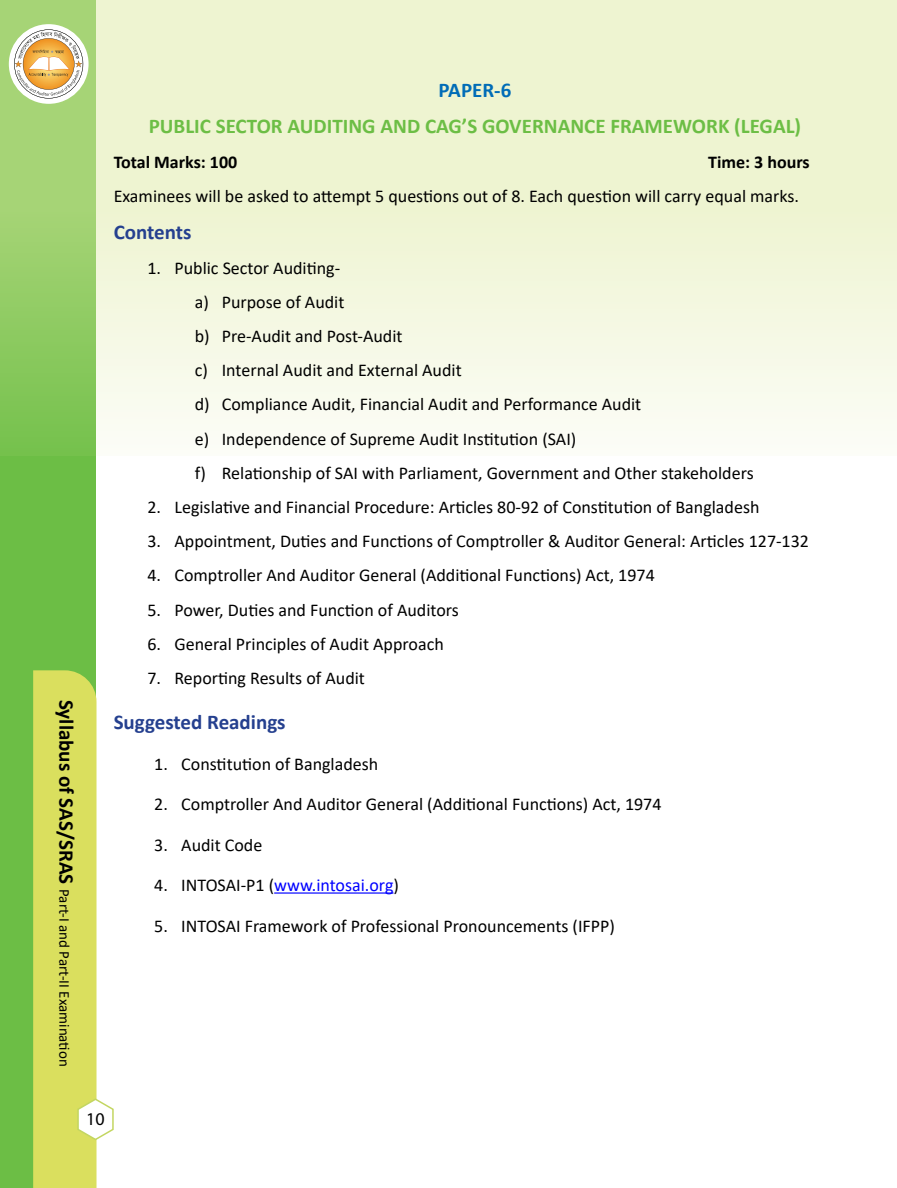
<style>
.page{position:relative;width:897px;height:1188px;background:#fff}
.page>*{position:absolute;margin:0;border:0;box-sizing:border-box;transform-origin:0 0}
.t1{font:700 21px "Calibri";color:#6cbe45}
.t2{font:700 21px "Calibri";color:#25408f}
.t3{font:700 21px "Calibri";color:#006cb7}
.t4{font:18px/34.2px "Calibri";color:#000}
.t5{font:18px "Calibri";color:#00f}
.t6{font:700 18px "Calibri";color:#000}
.t7{font:18px "Myriad Pro";color:#000}
.t8{font:15px "Calibri";color:#000}
.s1{font-weight:700;font-size:21px}
.s2{color:#000}
</style>
<div class="page">
<div style="left:0;top:0;width:95px;height:1188px;background:#6cbe45"></div>
<svg style="left:0;top:0;width:896px;height:456px;background:#e9f2d0"></svg>
<svg style="left:33px;top:670px;width:81px;height:518px"></svg>
<div style="left:9px;top:24px;width:79px;height:80px;background:#fff;border-radius:50%"></div>
<svg style="left:14px;top:30px;width:69px;height:68px"></svg>
<hr style="left:274px;top:892px;width:119px;height:2px;background:#00f">
<p class="t8" style="left:75px;top:700px;width:368px;rotate:90deg"><span class="s1">Syllabus of SAS/SRAS</span> Part-I and Part-II Examination</p>
<p class="t3" style="left:438px;top:75px;width:74px">PAPER-6</p>
<p class="t1" style="left:149px;top:112px;width:654px">PUBLIC SECTOR AUDITING AND CAG’S GOVERNANCE FRAMEWORK (LEGAL)</p>
<p class="t6" style="left:114px;top:149px;width:125px">Total Marks: 100</p>
<p class="t6" style="left:708px;top:149px;width:103px">Time: 3 hours</p>
<p class="t4" style="left:114px;top:178px;width:686px">Examinees will be asked to attempt 5 questions out of 8. Each question will carry equal marks.</p>
<p class="t2" style="left:114px;top:218px;width:79px">Contents</p>
<p class="t4" style="left:195px;top:250px;width:560px;text-indent:-47px">1. Public Sector Auditing-<br>a) Purpose of Audit<br>b) Pre-Audit and Post-Audit<br>c) Internal Audit and External Audit<br>d) Compliance Audit, Financial Audit and Performance Audit<br>e) Independence of Supreme Audit Institution (SAI)<br>f) Relationship of SAI with Parliament, Government and Other stakeholders</p>
<p class="t4" style="left:147px;top:489px;width:613px">2. Legislative and Financial Procedure: Articles 80-92 of Constitution of Bangladesh</p>
<p class="t4" style="left:147px;top:524px;width:663px">3. Appointment, Duties and Functions of Comptroller &amp; Auditor General: Articles 127-132</p>
<p class="t4" style="left:147px;top:558px;width:509px">4. Comptroller And Auditor General (Additional Functions) Act, 1974</p>
<p class="t4" style="left:147px;top:592px;width:313px">5. Power, Duties and Function of Auditors</p>
<p class="t4" style="left:147px;top:626px;width:298px">6. General Principles of Audit Approach</p>
<p class="t4" style="left:147px;top:660px;width:219px">7. Reporting Results of Audit</p>
<p class="t2" style="left:114px;top:707px;width:173px">Suggested Readings</p>
<p class="t4" style="left:154px;top:746px;width:225px">1. Constitution of Bangladesh</p>
<p class="t4" style="left:154px;top:786px;width:509px">2. Comptroller And Auditor General (Additional Functions) Act, 1974</p>
<p class="t4" style="left:154px;top:827px;width:110px">3. Audit Code</p>
<p class="t5" style="left:154px;top:873px;width:246px"><span class="s2">4. INTOSAI-P1 (</span>www.intosai.org<span class="s2">)</span></p>
<p class="t4" style="left:154px;top:908px;width:462px">5. INTOSAI Framework of Professional Pronouncements (IFPP)</p>
<p class="t7" style="left:86px;top:1108px;width:20px">10</p>
</div>
